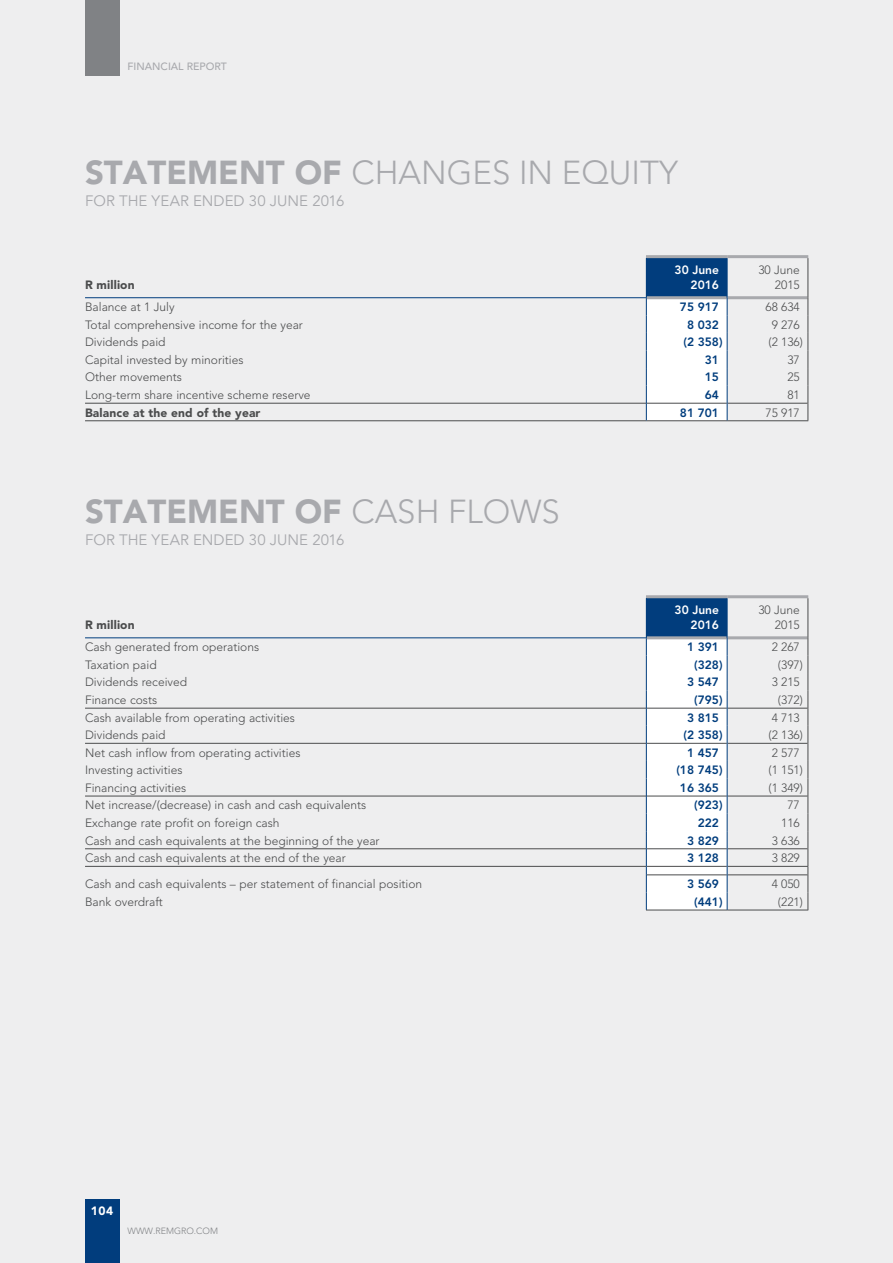
<style>
.page{position:relative;width:893px;height:1263px;background:#eeeeef}
.page>*{position:absolute;margin:0;border:0;box-sizing:border-box;transform-origin:0 0}
.t1{font:300 33px "Avenir LT Std";color:#a8a9ad}
.t2{font:900 33px "Avenir LT Std";color:#a8a9ad}
.t3{font:15px "Avenir LT Std";letter-spacing:.005em;color:#a8a9ad}
.t4{font:300 12px/15px "Avenir LT Std";color:#4b4c4d;text-align:right}
.t5{font:800 12px "Avenir LT Std";color:#013d7d}
.t6{font:900 12px "Avenir LT Std";letter-spacing:.01em;color:#4b4c4d}
.t7{font:800 12px/15px "Avenir LT Std";color:#fff;text-align:right}
.t8{font:900 12px "Avenir LT Std";color:#fff}
.t9{font:500 10.5px "Avenir LT Std";color:#a8a9ad}
.t10{font:300 9px "Avenir LT Std";color:#808285}
.s1{font-weight:900}
.s2{font-weight:300}
</style>
<div class="page">
<div style="left:646px;top:257px;width:81px;height:41px;background:#013d7d"></div>
<hr style="left:727px;top:403px;width:80px;height:1px;background:#4b4c4d">
<hr style="left:85px;top:403px;width:561px;height:1px;background:#4b4c4d">
<hr style="left:85px;top:297px;width:562px;height:1px;background:#013d7d">
<hr style="left:85px;top:420px;width:561px;height:1px;background:#4b4c4d">
<hr style="left:727px;top:420px;width:81px;height:1px;background:#4b4c4d">
<hr style="left:646px;top:255px;width:81px;height:3px;background:#a8a9ad">
<hr style="left:727px;top:255px;width:81px;height:3px;background:#a8a9ad">
<hr style="left:647px;top:296px;width:80px;height:3px;background:#a8a9ad">
<hr style="left:727px;top:296px;width:80px;height:3px;background:#a8a9ad">
<hr style="left:807px;top:258px;width:1px;height:40px;background:#4b4c4d">
<svg style="left:807px;top:298px;width:1px;height:122px"></svg>
<hr style="left:727px;top:258px;width:1px;height:40px;background:#013d7d">
<svg style="left:646px;top:298px;width:82px;height:123px;background:#f4f5f7"></svg>
<div style="left:646px;top:597px;width:81px;height:41px;background:#013d7d"></div>
<hr style="left:727px;top:708px;width:80px;height:1px;background:#4b4c4d">
<hr style="left:727px;top:743px;width:80px;height:1px;background:#4b4c4d">
<hr style="left:727px;top:796px;width:80px;height:1px;background:#4b4c4d">
<hr style="left:727px;top:848px;width:80px;height:1px;background:#4b4c4d">
<hr style="left:646px;top:595px;width:81px;height:3px;background:#a8a9ad">
<hr style="left:727px;top:595px;width:81px;height:3px;background:#a8a9ad">
<hr style="left:647px;top:636px;width:80px;height:3px;background:#a8a9ad">
<hr style="left:727px;top:636px;width:80px;height:3px;background:#a8a9ad">
<hr style="left:727px;top:875px;width:80px;height:1px;background:#4b4c4d">
<hr style="left:646px;top:910px;width:81px;height:1px;background:#4b4c4d">
<hr style="left:727px;top:910px;width:81px;height:1px;background:#4b4c4d">
<hr style="left:85px;top:708px;width:561px;height:1px;background:#4b4c4d">
<hr style="left:85px;top:743px;width:561px;height:1px;background:#4b4c4d">
<hr style="left:85px;top:796px;width:561px;height:1px;background:#4b4c4d">
<hr style="left:85px;top:848px;width:561px;height:1px;background:#4b4c4d">
<hr style="left:85px;top:637px;width:562px;height:1px;background:#013d7d">
<hr style="left:85px;top:866px;width:561px;height:1px;background:#4b4c4d">
<hr style="left:727px;top:866px;width:81px;height:1px;background:#4b4c4d">
<hr style="left:807px;top:598px;width:1px;height:40px;background:#4b4c4d">
<svg style="left:807px;top:638px;width:1px;height:272px"></svg>
<hr style="left:727px;top:598px;width:1px;height:40px;background:#013d7d">
<svg style="left:646px;top:638px;width:82px;height:272px;background:#f4f5f7"></svg>
<div style="left:85px;top:0;width:34px;height:75px;background:#808285"></div>
<div style="left:85px;top:1199px;width:34px;height:64px;background:#013d7d"></div>
<p class="t9" style="left:128px;top:60px;width:101px">FINANCIAL REPORT</p>
<h1 class="t1" style="left:85px;top:154px;width:594px"><span class="s1">STATEMENT OF</span> CHANGES IN EQUITY</h1>
<p class="t3" style="left:85px;top:192px;width:261px">FOR THE YEAR ENDED 30 JUNE 2016</p>
<p class="t6" style="left:85px;top:278px;width:51px">R million</p>
<p class="t7" style="left:675px;top:263px;width:46px">30 June<br>2016</p>
<p class="t4" style="left:758px;top:263px;width:43px">30 June<br>2015</p>
<p class="t4" style="left:85px;top:299px;width:91px">Balance at 1 July</p>
<p class="t5" style="left:680px;top:300px;width:41px">75 917</p>
<p class="t4" style="left:765px;top:299px;width:36px">68 634</p>
<p class="t4" style="left:85px;top:317px;width:219px">Total comprehensive income for the year</p>
<p class="t5" style="left:687px;top:317px;width:33px">8 032</p>
<p class="t4" style="left:772px;top:317px;width:30px">9 276</p>
<p class="t4" style="left:85px;top:335px;width:82px">Dividends paid</p>
<p class="t5" style="left:683px;top:335px;width:41px">(2 358)</p>
<p class="t4" style="left:769px;top:335px;width:36px">(2 136)</p>
<p class="t4" style="left:85px;top:352px;width:160px">Capital invested by minorities</p>
<p class="t5" style="left:705px;top:352px;width:16px">31</p>
<p class="t4" style="left:787px;top:352px;width:14px">37</p>
<p class="t4" style="left:85px;top:370px;width:99px">Other movements</p>
<p class="t5" style="left:705px;top:370px;width:16px">15</p>
<p class="t4" style="left:787px;top:370px;width:14px">25</p>
<p class="t4" style="left:85px;top:387px;width:227px">Long-term share incentive scheme reserve</p>
<p class="t5" style="left:705px;top:388px;width:16px">64</p>
<p class="t4" style="left:787px;top:387px;width:14px">81</p>
<p class="t6" style="left:85px;top:405px;width:177px">Balance at the end of the year</p>
<p class="t5" style="left:680px;top:405px;width:41px">81 701</p>
<p class="t4" style="left:765px;top:405px;width:36px">75 917</p>
<h1 class="t2" style="left:85px;top:492px;width:476px">STATEMENT OF <span class="s2">CASH FLOWS</span></h1>
<p class="t3" style="left:85px;top:531px;width:261px">FOR THE YEAR ENDED 30 JUNE 2016</p>
<p class="t6" style="left:85px;top:618px;width:51px">R million</p>
<p class="t7" style="left:675px;top:603px;width:46px">30 June<br>2016</p>
<p class="t4" style="left:758px;top:603px;width:43px">30 June<br>2015</p>
<p class="t4" style="left:85px;top:639px;width:176px">Cash generated from operations</p>
<p class="t5" style="left:687px;top:640px;width:33px">1 391</p>
<p class="t4" style="left:772px;top:639px;width:30px">2 267</p>
<p class="t4" style="left:85px;top:657px;width:73px">Taxation paid</p>
<p class="t5" style="left:694px;top:657px;width:30px">(328)</p>
<p class="t4" style="left:778px;top:657px;width:26px">(397)</p>
<p class="t4" style="left:85px;top:675px;width:104px">Dividends received</p>
<p class="t5" style="left:687px;top:675px;width:33px">3 547</p>
<p class="t4" style="left:772px;top:675px;width:30px">3 215</p>
<p class="t4" style="left:85px;top:692px;width:74px">Finance costs</p>
<p class="t5" style="left:694px;top:693px;width:30px">(795)</p>
<p class="t4" style="left:778px;top:692px;width:26px">(372)</p>
<p class="t4" style="left:85px;top:710px;width:211px">Cash available from operating activities</p>
<p class="t5" style="left:687px;top:710px;width:33px">3 815</p>
<p class="t4" style="left:772px;top:710px;width:30px">4 713</p>
<p class="t4" style="left:85px;top:727px;width:82px">Dividends paid</p>
<p class="t5" style="left:683px;top:728px;width:41px">(2 358)</p>
<p class="t4" style="left:769px;top:727px;width:36px">(2 136)</p>
<p class="t4" style="left:85px;top:745px;width:217px">Net cash inflow from operating activities</p>
<p class="t5" style="left:687px;top:745px;width:33px">1 457</p>
<p class="t4" style="left:772px;top:745px;width:30px">2 577</p>
<p class="t4" style="left:85px;top:763px;width:99px">Investing activities</p>
<p class="t5" style="left:676px;top:763px;width:48px">(18 745)</p>
<p class="t4" style="left:769px;top:763px;width:36px">(1 151)</p>
<p class="t4" style="left:85px;top:780px;width:103px">Financing activities</p>
<p class="t5" style="left:680px;top:780px;width:41px">16 365</p>
<p class="t4" style="left:769px;top:780px;width:36px">(1 349)</p>
<p class="t4" style="left:85px;top:798px;width:283px">Net increase/(decrease) in cash and cash equivalents</p>
<p class="t5" style="left:694px;top:798px;width:30px">(923)</p>
<p class="t4" style="left:787px;top:798px;width:14px">77</p>
<p class="t4" style="left:85px;top:815px;width:196px">Exchange rate profit on foreign cash</p>
<p class="t5" style="left:698px;top:816px;width:23px">222</p>
<p class="t4" style="left:781px;top:815px;width:20px">116</p>
<p class="t4" style="left:85px;top:833px;width:296px">Cash and cash equivalents at the beginning of the year</p>
<p class="t5" style="left:687px;top:833px;width:33px">3 829</p>
<p class="t4" style="left:772px;top:833px;width:30px">3 636</p>
<p class="t4" style="left:85px;top:850px;width:262px">Cash and cash equivalents at the end of the year</p>
<p class="t5" style="left:687px;top:851px;width:33px">3 128</p>
<p class="t4" style="left:772px;top:850px;width:30px">3 829</p>
<p class="t4" style="left:85px;top:877px;width:339px">Cash and cash equivalents – per statement of financial position</p>
<p class="t5" style="left:687px;top:877px;width:33px">3 569</p>
<p class="t4" style="left:772px;top:877px;width:30px">4 050</p>
<p class="t4" style="left:85px;top:894px;width:79px">Bank overdraft</p>
<p class="t5" style="left:694px;top:894px;width:30px">(441)</p>
<p class="t4" style="left:778px;top:894px;width:26px">(221)</p>
<p class="t8" style="left:91px;top:1203px;width:24px">104</p>
<p class="t10" style="left:128px;top:1226px;width:92px">WWW.REMGRO.COM</p>
</div>
